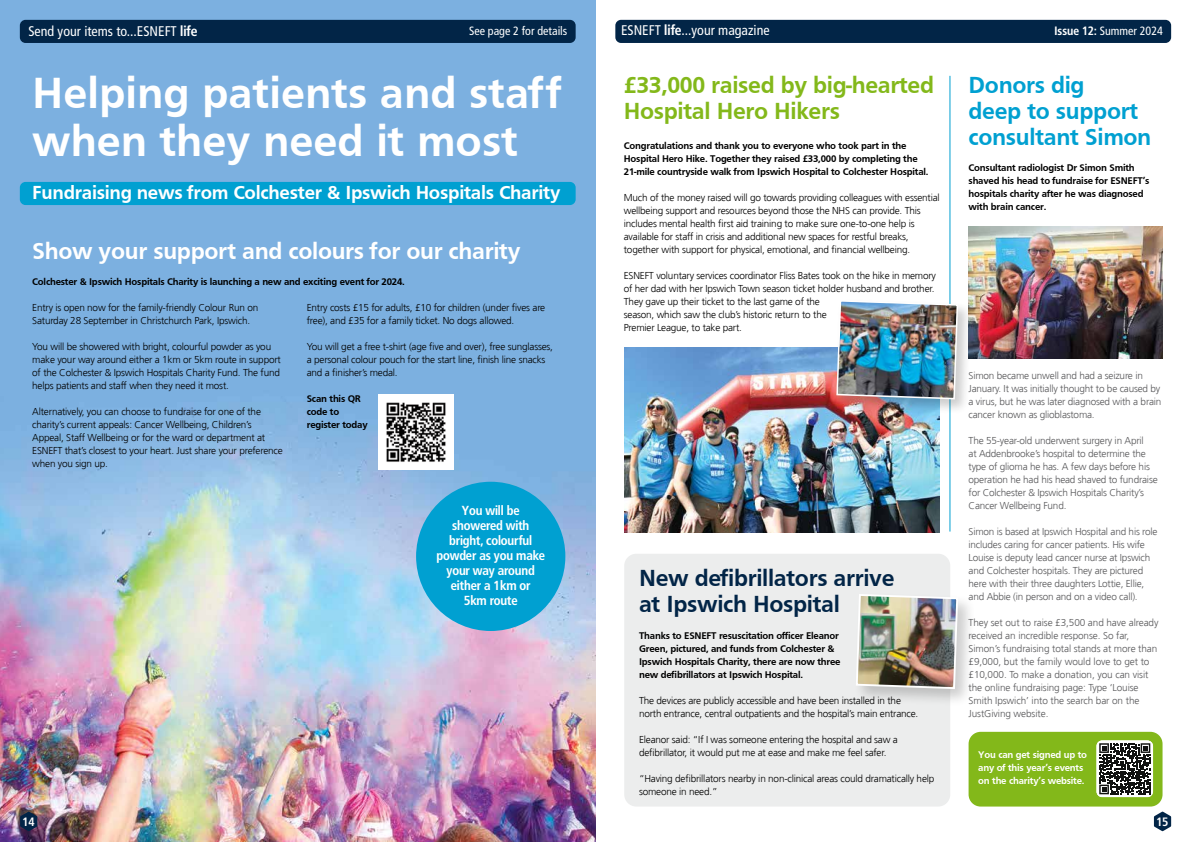
<style>
.page{position:relative;width:1191px;height:842px;background:#fff}
.page>*{position:absolute;margin:0;border:0;box-sizing:border-box;transform-origin:0 0}
.t1{font:700 45px/47.2px "Frutiger";color:#fff}
.t2{font:700 24px/26px "Frutiger";letter-spacing:-.015em;color:#83b81a}
.t3{font:700 24px/26px "Frutiger";letter-spacing:-.015em;color:#022547}
.t4{font:700 24px "Frutiger";letter-spacing:-.015em;color:#fff}
.t5{font:700 24px/26px "Frutiger";letter-spacing:-.015em;color:#00a0d1}
.t6{font:700 19.5px "Frutiger";letter-spacing:-.015em;color:#fff}
.t7{font:condensed 14px "Frutiger LT";color:#fff}
.t8{font:700 13px/15px "Frutiger Condensed BQ";letter-spacing:-.01em;color:#fff;text-align:center}
.t9{font:condensed 12px "Frutiger LT";color:#fff}
.t10{font:700 12px "Frutiger Condensed BQ";color:#fff}
.t11{font:300 10px/13px "Frutiger";letter-spacing:-.02em;color:#000}
.t12{font:300 10px/13px "Frutiger";letter-spacing:-.02em;color:#58585a}
.t13{font:700 10px/13px "Frutiger";letter-spacing:-.02em;color:#000}
.t14{font:700 10px/13px "Frutiger";letter-spacing:-.02em;color:#fff}
.s1{font-family:"Frutiger Condensed BQ";font-weight:700;font-stretch:normal}
</style>
<div class="page">
<div style="left:624px;top:554px;width:326px;height:252px;background:#eceded;border-radius:12px"></div>
<div style="left:968px;top:732px;width:194px;height:74px;background:#83b81a;border-radius:12px"></div>
<img style="left:0;top:0;width:596px;height:842px">
<svg style="left:1154px;top:812px;width:17px;height:19px"></svg>
<svg style="left:20px;top:812px;width:17px;height:19px"></svg>
<div style="left:615px;top:20px;width:556px;height:23px;background:#022547;border-radius:6px"></div>
<div style="left:20px;top:20px;width:555px;height:23px;background:#022547;border-radius:6px"></div>
<div style="left:20px;top:182px;width:555px;height:23px;background:#00a0d1;border-radius:6px"></div>
<img style="left:378px;top:395px;width:76px;height:75px">
<div style="left:416px;top:482px;width:149px;height:149px;background:#00a0d1;border-radius:50%"></div>
<hr style="left:949px;top:76px;width:1px;height:455px;background:#00a0d1">
<img style="left:624px;top:348px;width:316px;height:185px">
<img style="left:968px;top:226px;width:194px;height:132px">
<div style="left:834px;top:298px;width:139px;height:116px;background:#000;opacity:.2"></div>
<img style="left:835px;top:299px;width:124px;height:101px">
<div style="left:853px;top:591px;width:123px;height:116px;background:#000;opacity:.2"></div>
<img style="left:855px;top:593px;width:104px;height:97px">
<svg style="left:1096px;top:740px;width:57px;height:57px;background:#737572"></svg>
<h3 class="t7" style="left:28px;top:23px;width:171px">Send your items to...ESNEFT <span class="s1">life</span></h3>
<p class="t9" style="left:469px;top:24px;width:100px">See page 2 for details</p>
<h3 class="t7" style="left:621px;top:22px;width:150px">ESNEFT <span class="s1">life</span>...your magazine</h3>
<p class="t9" style="left:1054px;top:24px;width:110px"><span class="s1">Issue 12:</span> Summer 2024</p>
<h2 class="t5" style="left:968px;top:72px;width:184px">Donors dig<br>deep to support consultant Simon</h2>
<p class="t13" style="left:968px;top:161px;width:182px">Consultant radiologist Dr Simon Smith shaved his head to fundraise for ESNEFT’s hospitals charity after he was diagnosed with brain cancer.</p>
<h1 class="t1" style="left:32px;top:69px;width:531px">Helping patients and staff when they need it most</h1>
<h3 class="t6" style="left:32px;top:181px;width:530px">Fundraising news from Colchester &amp; Ipswich Hospitals Charity</h3>
<h2 class="t2" style="left:624px;top:72px;width:312px">£33,000 raised by big-hearted<br>Hospital Hero Hikers</h2>
<p class="t13" style="left:624px;top:139px;width:306px">Congratulations and thank you to everyone who took part in the<br>Hospital Hero Hike. Together they raised £33,000 by completing the<br>21-mile countryside walk from Ipswich Hospital to Colchester Hospital.</p>
<p class="t11" style="left:624px;top:191px;width:317px">Much of the money raised will go towards providing colleagues with essential wellbeing support and resources beyond those the NHS can provide. This includes mental health first aid training to make sure one-to-one help is available for staff in crisis and additional new spaces for restful breaks, together with support for physical, emotional, and financial wellbeing.</p>
<p class="t11" style="left:624px;top:269px;width:314px">ESNEFT voluntary services coordinator Fliss Bates took on the hike in memory of her dad with her Ipswich Town season ticket holder husband and brother.<br>They gave up their ticket to the last game of the<br>season, which saw the club’s historic return to the<br>Premier League, to take part.</p>
<h2 class="t4" style="left:32px;top:237px;width:490px">Show your support and colours for our charity</h2>
<p class="t13" style="left:32px;top:275px;width:374px">Colchester &amp; Ipswich Hospitals Charity is launching a new and exciting event for 2024.</p>
<p class="t11" style="left:307px;top:302px;width:240px">Entry costs £15 for adults, £10 for children (under fives are free), and £35 for a family ticket. No dogs allowed.</p>
<p class="t11" style="left:307px;top:341px;width:248px">You will get a free t-shirt (age five and over), free sunglasses, a personal colour pouch for the start line, finish line snacks and a finisher’s medal.</p>
<p class="t13" style="left:307px;top:392px;width:62px">Scan this QR code to register today</p>
<p class="t11" style="left:32px;top:302px;width:227px">Entry is open now for the family-friendly Colour Run on<br>Saturday 28 September in Christchurch Park, Ipswich.</p>
<p class="t11" style="left:32px;top:341px;width:250px">You will be showered with bright, colourful powder as you make your way around either a 1km or 5km route in support of the Colchester &amp; Ipswich Hospitals Charity Fund. The fund helps patients and staff when they need it most.</p>
<p class="t11" style="left:32px;top:406px;width:252px">Alternatively, you can choose to fundraise for one of the charity’s current appeals: Cancer Wellbeing, Children’s Appeal, Staff Wellbeing or for the ward or department at ESNEFT that’s closest to your heart. Just share your preference when you sign up.</p>
<p class="t12" style="left:968px;top:369px;width:194px">Simon became unwell and had a seizure in January. It was initially thought to be caused by a virus, but he was later diagnosed with a brain cancer known as glioblastoma.</p>
<p class="t12" style="left:968px;top:434px;width:191px">The 55-year-old underwent surgery in April<br>at Addenbrooke’s hospital to determine the type of glioma he has. A few days before his operation he had his head shaved to fundraise for Colchester &amp; Ipswich Hospitals Charity’s Cancer Wellbeing Fund.</p>
<p class="t12" style="left:968px;top:525px;width:190px">Simon is based at Ipswich Hospital and his role includes caring for cancer patients. His wife Louise is deputy lead cancer nurse at Ipswich and Colchester hospitals. They are pictured here with their three daughters Lottie, Ellie, and Abbie (in person and on a video call).</p>
<p class="t12" style="left:968px;top:616px;width:191px">They set out to raise £3,500 and have already received an incredible response. So far, Simon’s fundraising total stands at more than £9,000, but the family would love to get to £10,000. To make a donation, you can visit the online fundraising page: Type ‘Louise Smith Ipswich’ into the search bar on the JustGiving website.</p>
<h3 class="t8" style="left:436px;top:503px;width:110px">You will be showered with bright, colourful powder as you make your way around either a 1km or<br>5km route</h3>
<h2 class="t3" style="left:639px;top:564px;width:257px">New defibrillators arrive at Ipswich Hospital</h2>
<p class="t13" style="left:639px;top:628px;width:203px">Thanks to ESNEFT resuscitation officer Eleanor Green, pictured, and funds from Colchester &amp; Ipswich Hospitals Charity, there are now three new defibrillators at Ipswich Hospital.</p>
<p class="t11" style="left:639px;top:694px;width:281px">The devices are publicly accessible and have been installed in the north entrance, central outpatients and the hospital’s main entrance.</p>
<p class="t11" style="left:639px;top:733px;width:260px">Eleanor said: “If I was someone entering the hospital and saw a defibrillator, it would put me at ease and make me feel safer.</p>
<p class="t11" style="left:639px;top:772px;width:297px">“Having defibrillators nearby in non-clinical areas could dramatically help someone in need.”</p>
<p class="t14" style="left:978px;top:748px;width:110px">You can get signed up to any of this year’s events on the charity’s website.</p>
<p class="t10" style="left:23px;top:814px;width:13px">14</p>
<p class="t10" style="left:1156px;top:814px;width:13px">15</p>
</div>
